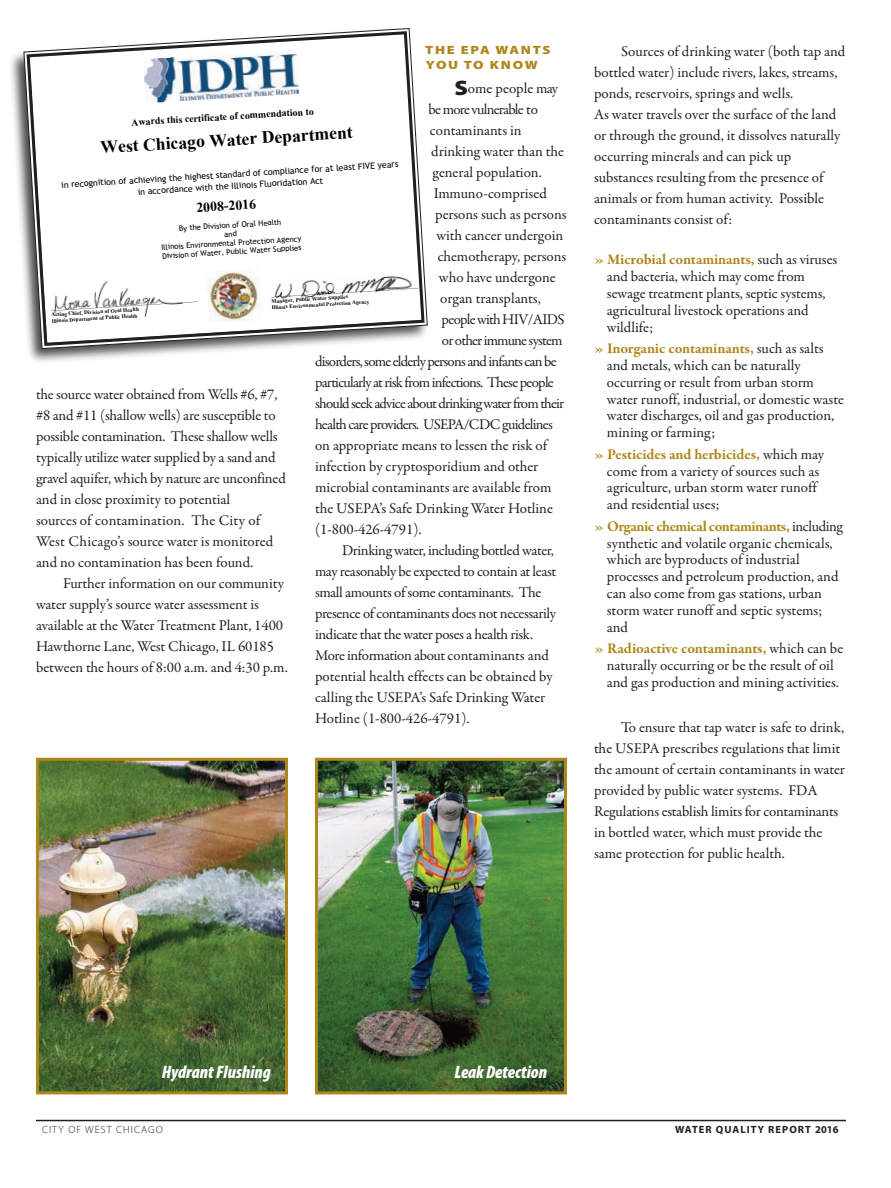
<style>
.page{position:relative;width:891px;height:1188px;background:#fff}
.page>*{position:absolute;margin:0;border:0;box-sizing:border-box;transform-origin:0 0}
.t1{font:italic 900 condensed 18px "Myriad Pro";color:#fff}
.t2{font:700 17.55px "Times New Roman";color:#000}
.t3{font:15px/21px "Garamond Premr Pro";letter-spacing:-.005em;color:#231f20}
.t4{font:15px "Garamond Premr Pro";letter-spacing:-.05em;color:#231f20}
.t5{font:15px "Garamond Premr Pro";letter-spacing:-.025em;color:#231f20}
.t6{font:15px "Garamond Premr Pro";letter-spacing:-.03em;color:#231f20}
.t7{font:15px "Garamond Premr Pro";letter-spacing:-.055em;color:#231f20}
.t8{font:15px "Garamond Premr Pro";letter-spacing:-.04em;color:#231f20}
.t9{font:700 13.65px "Times New Roman";color:#000}
.t10{font:900 12px/15px "Myriad Pro";letter-spacing:.12em;color:#ae861a;scale:1.2 1}
.t11{font:700 10.5px "Myriad Pro";letter-spacing:.1em;color:#231f20}
.t12{font:300 10.5px "Myriad Pro";letter-spacing:.1em;color:#231f20}
.t13{font:700 9.75px "Times New Roman";color:#000}
.t14{font:8.7px/11.6px "Trebuchet MS";color:#000;text-align:center}
.t15{font:7.65px/8.9px "Trebuchet MS";color:#000;text-align:center}
.t16{font:700 5.4px/6.3px "Times New Roman";color:#000}
.s1{font-family:"Myriad Pro";font-weight:900;font-size:21px}
.s2{font-weight:700;color:#ae861a}
</style>
<div class="page">
<hr style="left:36px;top:1120px;width:810px;height:1px;background:#231f20">
<img style="left:11px;top:53px;width:202px;height:309px">
<svg style="left:23px;top:28px;width:405px;height:322px"></svg>
<svg style="left:25px;top:30px;width:401px;height:318px"></svg>
<img style="left:40px;top:762px;width:244px;height:328px">
<div style="left:36px;top:758px;width:252px;height:336px;border:3px solid #ae861a"></div>
<img style="left:319px;top:762px;width:244px;height:328px">
<div style="left:315px;top:758px;width:252px;height:336px;border:3px solid #ae861a"></div>
<p class="t10" style="left:425px;top:43px;width:106px">THE EPA WANTS<br>YOU TO KNOW</p>
<p class="t3" style="left:454px;top:79px;width:105px"><span class="s1">S</span>ome people may</p>
<p class="t4" style="left:429px;top:103px;width:111px">be more vulnerable to</p>
<p class="t3" style="left:430px;top:121px;width:93px">contaminants in</p>
<p class="t3" style="left:431px;top:142px;width:134px">drinking water than the</p>
<p class="t3" style="left:433px;top:163px;width:111px">general population.</p>
<p class="t3" style="left:434px;top:184px;width:115px">Immuno-comprised</p>
<p class="t3" style="left:435px;top:205px;width:133px">persons such as persons</p>
<p class="t3" style="left:436px;top:226px;width:128px">with cancer undergoin</p>
<p class="t3" style="left:438px;top:247px;width:130px">chemotherapy, persons</p>
<p class="t3" style="left:439px;top:268px;width:118px">who have undergone</p>
<p class="t3" style="left:440px;top:289px;width:102px">organ transplants,</p>
<p class="t8" style="left:442px;top:313px;width:125px">people with HIV/AIDS</p>
<p class="t7" style="left:442px;top:334px;width:122px">or other immune system</p>
<p class="t4" style="left:315px;top:355px;width:243px">disorders, some elderly persons and infants can be</p>
<p class="t4" style="left:315px;top:376px;width:240px">particularly at risk from infections. These people</p>
<p class="t4" style="left:315px;top:397px;width:251px">should seek advice about drinking water from their</p>
<p class="t4" style="left:315px;top:418px;width:239px">health care providers. USEPA/CDC guidelines</p>
<p class="t3" style="left:315px;top:436px;width:234px">on appropriate means to lessen the risk of</p>
<p class="t3" style="left:315px;top:457px;width:225px">infection by cryptosporidium and other</p>
<p class="t3" style="left:315px;top:478px;width:238px">microbial contaminants are available from</p>
<p class="t3" style="left:315px;top:499px;width:239px">the USEPA’s Safe Drinking Water Hotline</p>
<p class="t3" style="left:315px;top:520px;width:108px">(1-800-426-4791).</p>
<p class="t6" style="left:342px;top:544px;width:213px">Drinking water, including bottled water,</p>
<p class="t5" style="left:315px;top:565px;width:243px">may reasonably be expected to contain at least</p>
<p class="t6" style="left:315px;top:586px;width:228px">small amounts of some contaminants. The</p>
<p class="t5" style="left:315px;top:607px;width:242px">presence of contaminants does not necessarily</p>
<p class="t6" style="left:315px;top:628px;width:220px">indicate that the water poses a health risk.</p>
<p class="t5" style="left:315px;top:649px;width:235px">More information about contaminants and</p>
<p class="t3" style="left:315px;top:667px;width:239px">potential health effects can be obtained by</p>
<p class="t3" style="left:315px;top:688px;width:232px">calling the USEPA’s Safe Drinking Water</p>
<p class="t3" style="left:315px;top:709px;width:156px">Hotline (1-800-426-4791).</p>
<p class="t13" style="left:131px;top:116px;width:184px;rotate:-3deg">Awards this certificate of commendation to</p>
<p class="t2" style="left:100px;top:137px;width:254px;rotate:-3deg">West Chicago Water Department</p>
<p class="t14" style="left:61px;top:177px;width:339px;rotate:-3deg">in recognition of achieving the highest standard of compliance for at least FIVE years in accordance with the Illinois Fluoridation Act</p>
<p class="t9" style="left:196px;top:200px;width:61px;rotate:-3deg">2008-2016</p>
<p class="t15" style="left:160px;top:224px;width:142px;rotate:-3deg">By the Division of Oral Health<br>and<br>Illinois Environmental Protection Agency<br>Division of Water, Public Water Supplies</p>
<p class="t16" style="left:271px;top:298px;width:100px;rotate:-3deg">Manager, Public Water Supplies<br>Illinois Environmental Protection Agency</p>
<p class="t16" style="left:51px;top:311px;width:89px;rotate:-3deg">Acting Chief, Division of Oral Health<br>Illinois Department of Public Health</p>
<p class="t3" style="left:36px;top:385px;width:251px">the source water obtained from Wells #6, #7, #8 and #11 (shallow wells) are susceptible to possible contamination. These shallow wells typically utilize water supplied by a sand and gravel aquifer, which by nature are unconfined and in close proximity to potential<br>sources of contamination. The City of West Chicago’s source water is monitored and no contamination has been found.</p>
<p class="t3" style="left:36px;top:574px;width:253px;text-indent:27px">Further information on our community water supply’s source water assessment is available at the Water Treatment Plant, 1400<br>Hawthorne Lane, West Chicago, IL 60185 between the hours of 8:00 a.m. and 4:30 p.m.</p>
<p class="t3" style="left:594px;top:42px;width:253px;text-indent:27px">Sources of drinking water (both tap and bottled water) include rivers, lakes, streams, ponds, reservoirs, springs and wells.<br>As water travels over the surface of the land or through the ground, it dissolves naturally occurring minerals and can pick up substances resulting from the presence of animals or from human activity. Possible contaminants consist of:</p>
<p class="t3" style="left:607px;top:252px;width:232px;line-height:16.8px;text-indent:-13px"><span class="s2">» Microbial contaminants,</span> such as viruses and bacteria, which may come from sewage treatment plants, septic systems, agricultural livestock operations and wildlife;</p>
<p class="t3" style="left:607px;top:341px;width:239px;line-height:16.8px;text-indent:-13px"><span class="s2">» Inorganic contaminants,</span> such as salts and metals, which can be naturally occurring or result from urban storm water runoff, industrial, or domestic waste water discharges, oil and gas production, mining or farming;</p>
<p class="t3" style="left:607px;top:447px;width:219px;line-height:16.8px;text-indent:-13px"><span class="s2">» Pesticides and herbicides,</span> which may come from a variety of sources such as agriculture, urban storm water runoff and residential uses;</p>
<p class="t3" style="left:607px;top:519px;width:237px;line-height:16.8px;text-indent:-13px"><span class="s2">» Organic chemical contaminants,</span> including synthetic and volatile organic chemicals, which are byproducts of industrial processes and petroleum production, and can also come from gas stations, urban storm water runoff and septic systems; and</p>
<p class="t3" style="left:594px;top:642px;width:251px;line-height:16.8px;text-align:center"><span class="s2">» Radioactive contaminants,</span> which can be naturally occurring or be the result of oil and gas production and mining activities.</p>
<p class="t3" style="left:594px;top:718px;width:253px;text-indent:27px">To ensure that tap water is safe to drink, the USEPA prescribes regulations that limit the amount of certain contaminants in water provided by public water systems. FDA Regulations establish limits for contaminants in bottled water, which must provide the same protection for public health.</p>
<p class="t1" style="left:162px;top:1066px;width:111px">Hydrant Flushing</p>
<p class="t1" style="left:454px;top:1066px;width:94px">Leak Detection</p>
<p class="t12" style="left:42px;top:1125px;width:122px">CITY OF WEST CHICAGO</p>
<p class="t11" style="left:675px;top:1125px;width:165px">WATER QUALITY REPORT 2016</p>
</div>
